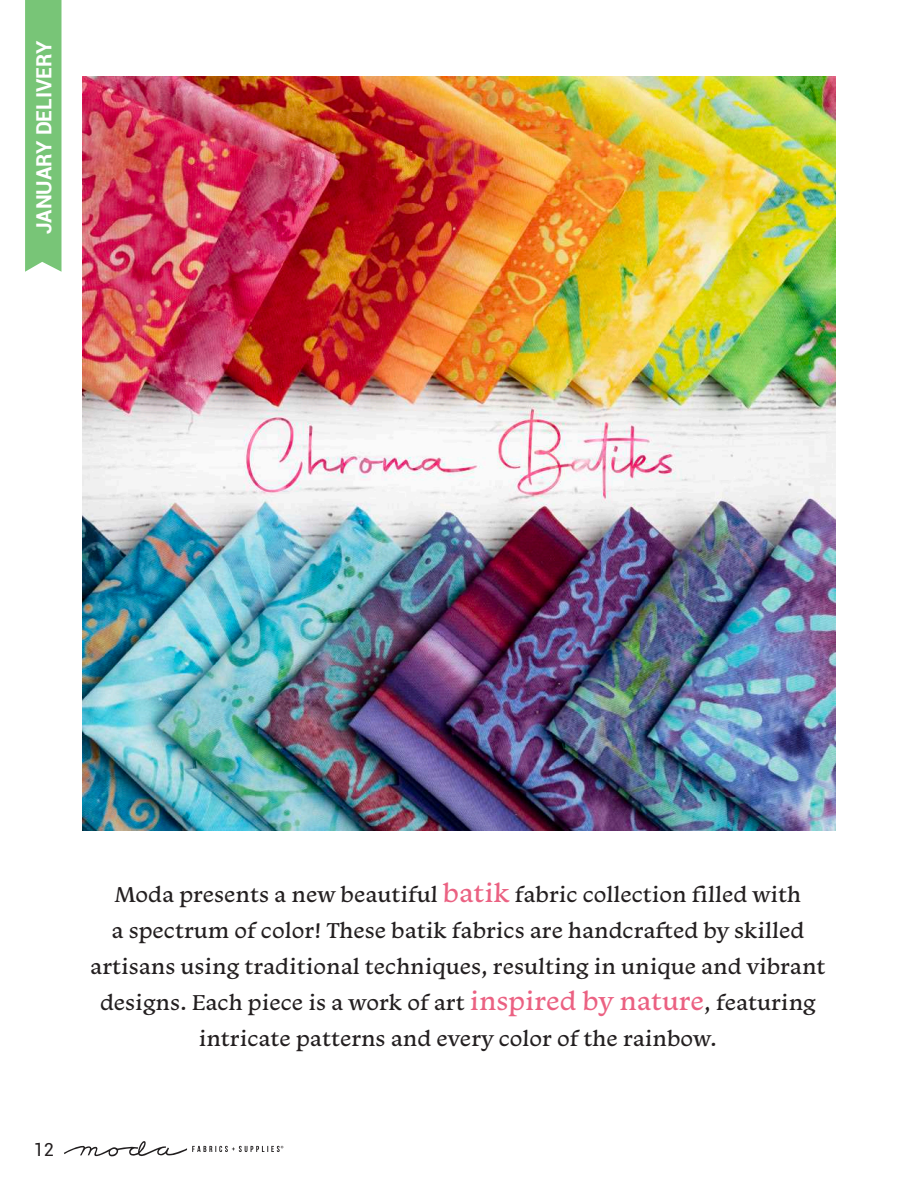
<style>
.page{position:relative;width:918px;height:1188px;background:#fff}
.page>*{position:absolute;margin:0;border:0;box-sizing:border-box;transform-origin:0 0}
.t1{font:22.5px/35.8px "Monarcha";color:#231f20;text-align:center}
.t2{font:700 21px "Roboto";color:#fff}
.t3{font:18px "Roboto";color:#231f20}
.s1{font-size:27px;color:#eb6182}
</style>
<div class="page">
<img style="left:82px;top:77px;width:754px;height:753px">
<svg style="left:25px;top:0;width:37px;height:272px"></svg>
<svg style="left:64px;top:1141px;width:219px;height:15px"></svg>
<p class="t2" style="left:29px;top:234px;width:195px;rotate:-90deg">JANUARY DELIVERY</p>
<p class="t3" style="left:34px;top:1137px;width:22px">12</p>
<p class="t1" style="left:90px;top:876px;width:737px">Moda presents a new beautiful <span class="s1">batik</span> fabric collection filled with<br>a spectrum of color! These batik fabrics are handcrafted by skilled artisans using traditional techniques, resulting in unique and vibrant designs. Each piece is a work of art <span class="s1">inspired by nature</span>, featuring intricate patterns and every color of the rainbow.</p>
</div>
